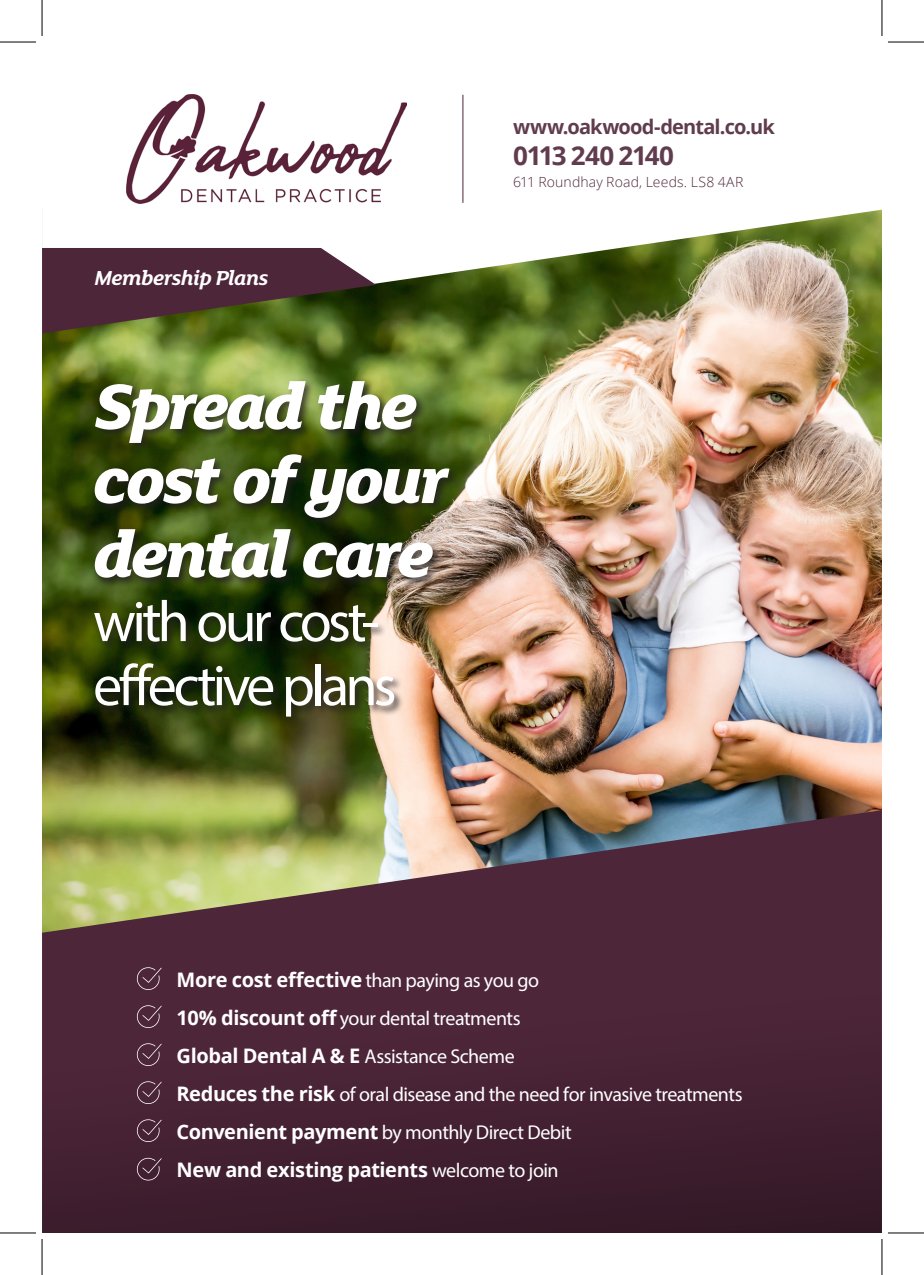
<style>
.page{position:relative;width:924px;height:1275px;background:#fff}
.page>*{position:absolute;margin:0;border:0;box-sizing:border-box;transform-origin:0 0}
.t1{font:italic 800 70px/74px "FS Lola";letter-spacing:-.055em;color:#fff}
.t2{font:58px "Myriad Pro";letter-spacing:-.065em;color:#fff}
.t3{font:700 26px "Open Sans";letter-spacing:-.045em;color:#603c4e}
.t4{font:italic 700 22px "FS Lola";letter-spacing:-.025em;color:#fff}
.t5{font:20px "Myriad Pro";letter-spacing:-.025em;color:#fff}
.t6{font:700 20px "Open Sans";letter-spacing:-.015em;color:#fff}
.t7{font:700 20px "Open Sans";letter-spacing:-.045em;color:#603c4e}
.t8{font:300 14px "Open Sans";letter-spacing:.01em;color:#4e263a}
.s1{font-family:"Myriad Pro";font-weight:400}
.s2{font-family:"Open Sans";font-weight:700}
</style>
<div class="page">
<img style="left:42px;top:332px;width:839px;height:478px">
<div style="left:93px;top:379px;width:366px;height:347px;background:#231f20;opacity:.75"></div>
<img style="left:42px;top:810px;width:839px;height:120px">
<div style="left:42px;top:930px;width:839px;height:303px;background:linear-gradient(to bottom,#53293e,#391c2b)"></div>
<svg style="left:42px;top:94px;width:839px;height:238px"></svg>
<svg style="left:42px;top:248px;width:334px;height:85px;background:#513d36"></svg>
<hr style="left:462px;top:95px;width:1px;height:108px;background:#4e263a">
<svg style="left:137px;top:1157px;width:25px;height:23px"></svg>
<svg style="left:137px;top:967px;width:25px;height:23px"></svg>
<svg style="left:137px;top:1005px;width:25px;height:23px"></svg>
<svg style="left:137px;top:1043px;width:25px;height:23px"></svg>
<svg style="left:137px;top:1081px;width:25px;height:23px"></svg>
<svg style="left:137px;top:1119px;width:25px;height:23px"></svg>
<img style="left:126px;top:94px;width:280px;height:109px">
<hr style="left:0;top:42px;width:36px;height:1px;background:#000">
<hr style="left:887px;top:42px;width:36px;height:1px;background:#000">
<hr style="left:0;top:1232px;width:36px;height:1px;background:#000">
<hr style="left:887px;top:1232px;width:36px;height:1px;background:#000">
<hr style="left:42px;top:0;width:1px;height:36px;background:#000">
<hr style="left:42px;top:1239px;width:1px;height:36px;background:#000">
<hr style="left:881px;top:0;width:1px;height:36px;background:#000">
<hr style="left:881px;top:1239px;width:1px;height:36px;background:#000">
<p class="t4" style="left:94px;top:269px;width:175px">Membership Plans</p>
<p class="t1" style="left:93px;top:373px;width:326px">Spread the</p>
<p class="t1" style="left:93px;top:447px;width:356px">cost of your dental care</p>
<p class="t2" style="left:93px;top:586px;width:287px">with our cost-</p>
<p class="t2" style="left:93px;top:650px;width:305px">effective plans</p>
<p class="t7" style="left:513px;top:112px;width:263px">www.oakwood-dental.co.uk</p>
<p class="t3" style="left:513px;top:137px;width:162px">0113 240 2140</p>
<p class="t8" style="left:513px;top:173px;width:232px">611 Roundhay Road, Leeds. LS8 4AR</p>
<p class="t6" style="left:176px;top:965px;width:364px">More cost effective <span class="s1">than paying as you go</span></p>
<p class="t5" style="left:176px;top:1006px;width:345px"><span class="s2">10% discount off</span> your dental treatments</p>
<p class="t5" style="left:176px;top:1044px;width:339px"><span class="s2">Global Dental A &amp; E</span> Assistance Scheme</p>
<p class="t5" style="left:176px;top:1082px;width:567px"><span class="s2">Reduces the risk</span> of oral disease and the need for invasive treatments</p>
<p class="t5" style="left:176px;top:1120px;width:396px"><span class="s2">Convenient payment</span> by monthly Direct Debit</p>
<p class="t6" style="left:176px;top:1155px;width:383px">New and existing patients <span class="s1">welcome to join</span></p>
</div>
